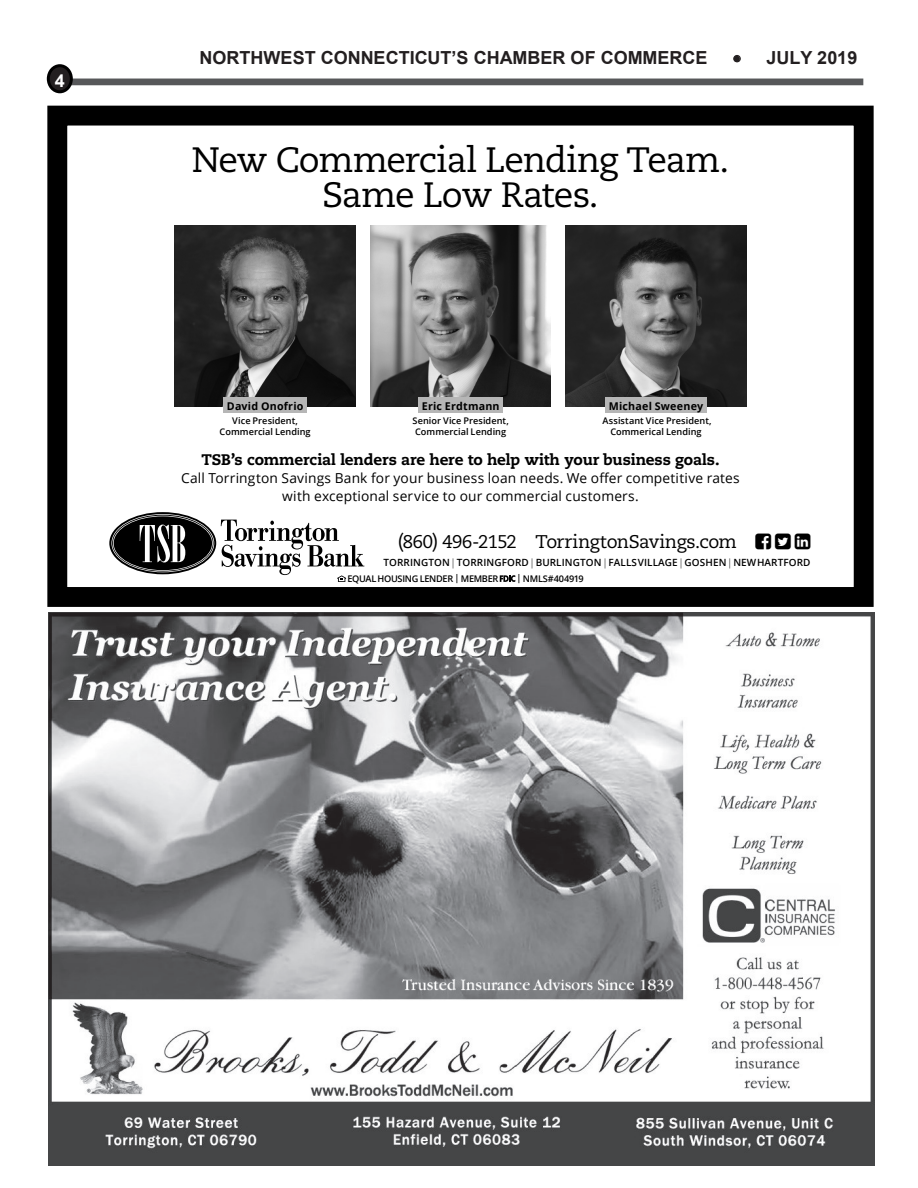
<style>
.page{position:relative;width:918px;height:1188px;background:#fff}
.page>*{position:absolute;margin:0;border:0;box-sizing:border-box;transform-origin:0 0}
.t1{font:35.25px/35.2px "Caecilia LT Std";letter-spacing:-.03em;color:#000;text-align:center}
.t2{font:18.3px "Caecilia LT Std";letter-spacing:-.025em;color:#000}
.t3{font:700 18px "Arial";color:#231f20}
.t4{font:700 18px "Arial";color:#fff}
.t5{font:800 15.3px "Caecilia LT Std";letter-spacing:-.01em;color:#000}
.t6{font:13.8px/18.3px "Open Sans";letter-spacing:.01em;color:#000;text-align:center}
.t7{font:700 10.65px "Open Sans";letter-spacing:.02em;color:#000}
.t8{font:600 9.9px "Open Sans";letter-spacing:.01em;color:#000}
.t9{font:600 9.15px/10.6px "Open Sans";letter-spacing:.005em;color:#000;text-align:center}
.t10{font:600 9.15px "Open Sans";letter-spacing:-.035em;color:#000}
.s1{font-weight:300}
</style>
<div class="page">
<div style="left:52px;top:79px;width:811px;height:6px;background:#57585a"></div>
<svg style="left:733px;top:55px;width:8px;height:7px"></svg>
<div style="left:48px;top:66px;width:23px;height:26px;background:#231f20;border-radius:50%"></div>
<div style="left:47px;top:64px;width:26px;height:29px;border:3px solid #000;border-radius:50%"></div>
<img style="left:48px;top:613px;width:827px;height:552px">
<div style="left:47px;top:106px;width:827px;height:501px;border:20px solid #000"></div>
<svg style="left:109px;top:512px;width:255px;height:70px"></svg>
<svg style="left:500px;top:575px;width:15px;height:7px"></svg>
<img style="left:566px;top:226px;width:180px;height:180px">
<div style="left:605px;top:398px;width:102px;height:15px;background:#b6b6b6"></div>
<img style="left:175px;top:226px;width:181px;height:180px">
<div style="left:223px;top:398px;width:84px;height:15px;background:#b6b6b6"></div>
<img style="left:371px;top:226px;width:180px;height:180px">
<div style="left:418px;top:398px;width:85px;height:15px;background:#b6b6b6"></div>
<h3 class="t4" style="left:55px;top:68px;width:12px">4</h3>
<h3 class="t3" style="left:200px;top:45px;width:509px">NORTHWEST CONNECTICUT’S CHAMBER OF COMMERCE</h3>
<h3 class="t3" style="left:733px;top:45px;width:126px">• JULY 2019</h3>
<h1 class="t1" style="left:192px;top:142px;width:539px">New Commercial Lending Team.<br>Same Low Rates.</h1>
<p class="t7" style="left:227px;top:398px;width:78px">David Onofrio</p>
<p class="t9" style="left:220px;top:415px;width:93px">Vice President,<br>Commercial Lending</p>
<p class="t7" style="left:422px;top:398px;width:79px">Eric Erdtmann</p>
<p class="t9" style="left:412px;top:415px;width:98px;text-align:left">Senior Vice President,<br>Commercial Lending</p>
<p class="t7" style="left:609px;top:398px;width:96px">Michael Sweeney</p>
<p class="t9" style="left:603px;top:415px;width:111px">Assistant Vice President,<br>Commerical Lending</p>
<p class="t5" style="left:201px;top:450px;width:520px">TSB’s commercial lenders are here to help with your business goals.</p>
<p class="t6" style="left:181px;top:469px;width:560px">Call Torrington Savings Bank for your business loan needs. We offer competitive rates with exceptional service to our commercial customers.</p>
<h2 class="t2" style="left:398px;top:531px;width:341px">(860) 496-2152 TorringtonSavings.com</h2>
<p class="t8" style="left:383px;top:555px;width:429px">TORRINGTON <span class="s1">|</span> TORRINGFORD <span class="s1">|</span> BURLINGTON <span class="s1">|</span> FALLS VILLAGE <span class="s1">|</span> GOSHEN <span class="s1">|</span> NEW HARTFORD</p>
<p class="t10" style="left:347px;top:572px;width:153px">EQUAL HOUSING LENDER | MEMBER</p>
<p class="t10" style="left:517px;top:572px;width:69px">| NMLS#404919</p>
</div>
